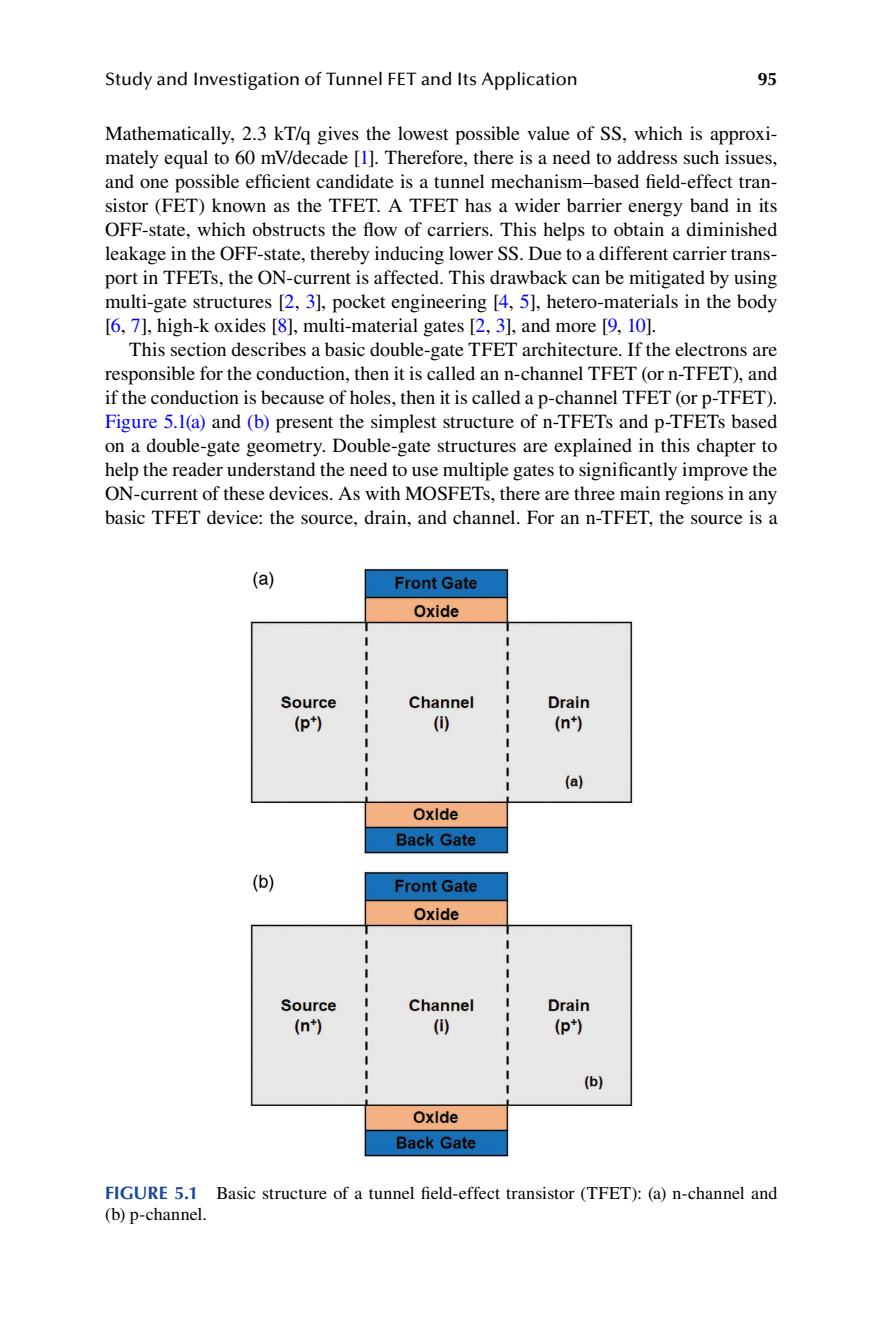
<style>
.page{position:relative;width:885px;height:1327px;background:#fff}
.page>*{position:absolute;margin:0;border:0;box-sizing:border-box;transform-origin:0 0}
.T1{font:20px/24px "Times LT Std";color:#000;text-align:justify}
.T{font:20px/24px "Times LT Std";color:#000;text-align:justify}
.FC{font:18px/21.6px "Times LT Std";letter-spacing:.005em;color:#000}
.t1{font:500 18px "Optima LT Std";letter-spacing:.005em;color:#000}
.t2{font:700 18px "Optima LT Std";color:#000}
.s1{color:#00f}
.s2{font-family:"Optima LT Std";font-weight:700;color:#17479e}
</style>
<div class="page">
<img style="left:249px;top:567px;width:384px;height:287px">
<img style="left:250px;top:870px;width:383px;height:287px">
<p class="t1" style="left:105px;top:69px;width:474px">Study and Investigation of Tunnel FET and Its Application</p>
<p class="t2" style="left:757px;top:69px;width:21px">95</p>
<p class="T1" style="left:105px;top:121px;width:674px">Mathematically, 2.3 kT/q gives the lowest possible value of SS, which is approxi&shy;mately equal to 60 mV/decade [<span class="s1">1</span>]. Therefore, there is a need to address such issues, and one possible efficient candidate is a tunnel mechanism–based field-effect tran&shy;sistor (FET) known as the TFET. A TFET has a wider barrier energy band in its OFF-state, which obstructs the flow of carriers. This helps to obtain a diminished leakage in the OFF-state, thereby inducing lower SS. Due to a different carrier trans&shy;port in TFETs, the ON-current is affected. This drawback can be mitigated by using multi-gate structures [<span class="s1">2</span>, <span class="s1">3</span>], pocket engineering [<span class="s1">4</span>, <span class="s1">5</span>], hetero-materials in the body [<span class="s1">6</span>, <span class="s1">7</span>], high-k oxides [<span class="s1">8</span>], multi-material gates [<span class="s1">2</span>, <span class="s1">3</span>], and more [<span class="s1">9</span>, <span class="s1">10</span>].</p>
<p class="T" style="left:105px;top:337px;width:674px;text-indent:24px">This section describes a basic double-gate TFET architecture. If the electrons are responsible for the conduction, then it is called an n-channel TFET (or n-TFET), and if the conduction is because of holes, then it is called a p-channel TFET (or p-TFET).<br><span class="s1">Figure 5.1(a)</span> and <span class="s1">(b)</span> present the simplest structure of n-TFETs and p-TFETs based on a double-gate geometry. Double-gate structures are explained in this chapter to help the reader understand the need to use multiple gates to significantly improve the ON-current of these devices. As with MOSFETs, there are three main regions in any basic TFET device: the source, drain, and channel. For an n-TFET, the source is a</p>
<p class="FC" style="left:105px;top:1181px;width:673px"><span class="s2">FIGURE 5.1</span> Basic structure of a tunnel field-effect transistor (TFET): (a) n-channel and (b) p-channel.</p>
</div>
